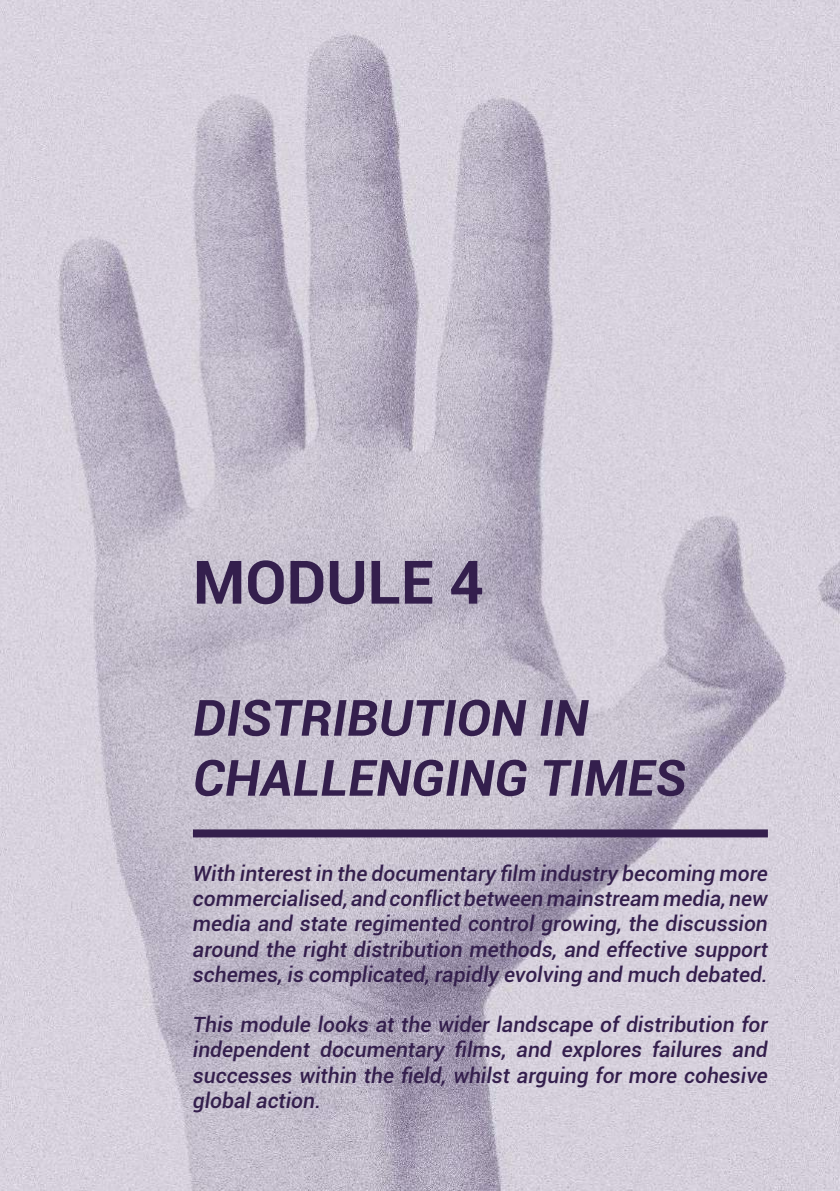
<style>
.page{position:relative;width:840px;height:1191px;background:#fff}
.page>*{position:absolute;margin:0;border:0;box-sizing:border-box;transform-origin:0 0}
.t1{font:700 60px "Roboto";color:#341f4d}
.t2{font:italic 700 50px/60px "Roboto";color:#341f4d}
.t3{font:italic 500 21px/25.2px "Roboto";color:#341f4d;text-align:justify}
</style>
<div class="page">
<img style="left:0;top:0;width:839px;height:1191px">
<div style="left:193px;top:829px;width:574px;height:8px;background:#341f4d"></div>
<h1 class="t1" style="left:193px;top:540px;width:292px">MODULE 4</h1>
<h2 class="t2" style="left:193px;top:686px;width:489px">DISTRIBUTION IN<br>CHALLENGING TIMES</h2>
<p class="t3" style="left:193px;top:860px;width:576px">With interest in the documentary film industry becoming more commercialised, and conflict between mainstream media, new media and state regimented control growing, the discussion around the right distribution methods, and effective support schemes, is complicated, rapidly evolving and much debated.</p>
<p class="t3" style="left:193px;top:1011px;width:576px">This module looks at the wider landscape of distribution for independent documentary films, and explores failures and successes within the field, whilst arguing for more cohesive global action.</p>
</div>
